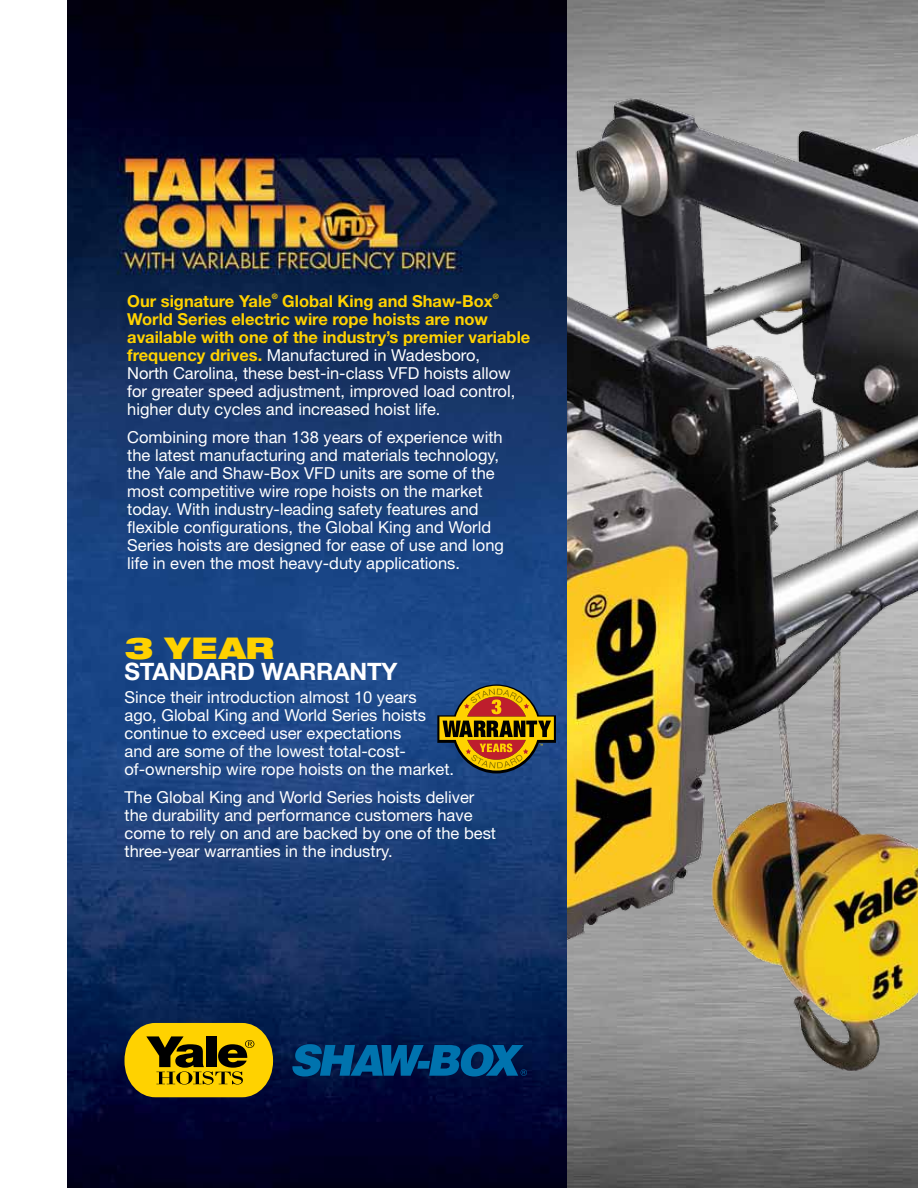
<style>
.page{position:relative;width:918px;height:1188px;background:#fff}
.page>*{position:absolute;margin:0;border:0;box-sizing:border-box;transform-origin:0 0}
.t1{font:900 expanded 30px "Helvetica Neue";color:#ffd200}
.t2{font:700 24px "Helvetica Neue";letter-spacing:-.01em;color:#fff}
.t3{font:16.5px/18px "Helvetica Neue";color:#fff}
.t4{font:700 16.5px "Helvetica Neue";color:#ffd200}
.t5{font:700 7.5px "Helvetica Neue";color:#ffd200}
.s1{font-weight:700;color:#ffd200}
</style>
<div class="page">
<img style="left:68px;top:0;width:499px;height:1188px">
<img style="left:567px;top:0;width:351px;height:1188px">
<img style="left:567px;top:94px;width:351px;height:977px">
<svg style="left:437px;top:685px;width:119px;height:88px;background:#7b6433"></svg>
<svg style="left:292px;top:1044px;width:235px;height:33px;background:#004e84"></svg>
<svg style="left:125px;top:1023px;width:148px;height:74px;background:#b69705"></svg>
<p class="t4" style="left:127px;top:291px;width:146px">Our signature Yale</p>
<p class="t5" style="left:272px;top:292px;width:7px">®</p>
<p class="t4" style="left:282px;top:291px;width:212px">Global King and Shaw-Box</p>
<p class="t5" style="left:493px;top:292px;width:7px">®</p>
<p class="t3" style="left:127px;top:310px;width:405px"><span class="s1">World Series electric wire rope hoists are now available with one of the industry’s premier variable frequency drives.</span> Manufactured in Wadesboro,<br>North Carolina, these best-in-class VFD hoists allow for greater speed adjustment, improved load control, higher duty cycles and increased hoist life.</p>
<p class="t3" style="left:127px;top:428px;width:378px">Combining more than 138 years of experience with the latest manufacturing and materials technology, the Yale and Shaw-Box VFD units are some of the most competitive wire rope hoists on the market today. With industry-leading safety features and flexible configurations, the Global King and World Series hoists are designed for ease of use and long life in even the most heavy-duty applications.</p>
<h1 class="t1" style="left:124px;top:629px;width:151px">3 YEAR</h1>
<h2 class="t2" style="left:124px;top:657px;width:275px">STANDARD WARRANTY</h2>
<p class="t3" style="left:124px;top:687px;width:331px">Since their introduction almost 10 years<br>ago, Global King and World Series hoists continue to exceed user expectations<br>and are some of the lowest total-cost&shy;of-ownership wire rope hoists on the market.</p>
<p class="t3" style="left:124px;top:788px;width:373px">The Global King and World Series hoists deliver the durability and performance customers have come to rely on and are backed by one of the best three-year warranties in the industry.</p>
</div>
